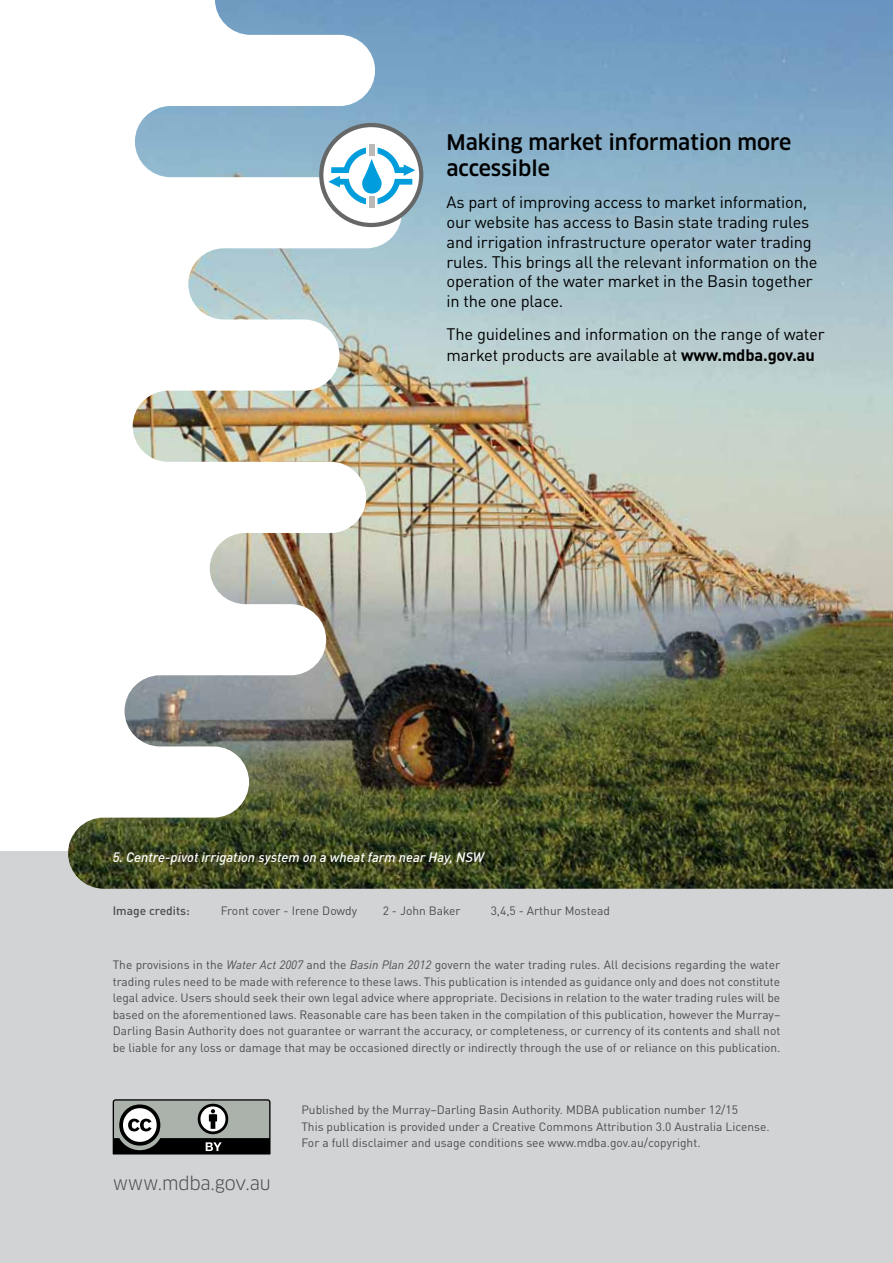
<style>
.page{position:relative;width:893px;height:1263px;background:#fff}
.page>*{position:absolute;margin:0;border:0;box-sizing:border-box;transform-origin:0 0}
.t1{font:500 21px/25.2px "Clan OT";color:#000}
.t2{font:18px "Clan OT";letter-spacing:-.015em;color:#4d4d4f}
.t3{font:16.5px/19.8px "DINOT";letter-spacing:-.01em;color:#000}
.t4{font:italic 500 13.5px "DINOT";color:#fff}
.t5{font:12px/16.5px "DINOT";color:#4d4d4f}
.t6{font:500 12px "DINOT";color:#4d4d4f}
.s1{font-weight:700}
.s2{font-style:italic}
</style>
<div class="page">
<div style="left:0;top:851px;width:893px;height:412px;background:#d1d3d4"></div>
<img style="left:68px;top:0;width:825px;height:889px">
<svg style="left:113px;top:1099px;width:157px;height:55px;background:#757875"></svg>
<svg style="left:319px;top:123px;width:104px;height:104px"></svg>
<h1 class="t1" style="left:446px;top:130px;width:346px">Making market information more accessible</h1>
<p class="t3" style="left:446px;top:192px;width:373px">As part of improving access to market information, our website has access to Basin state trading rules and irrigation infrastructure operator water trading rules. This brings all the relevant information on the operation of the water market in the Basin together in the one place.</p>
<h3 class="t3" style="left:446px;top:323px;width:380px;line-height:21.6px">The guidelines and information on the range of water market products are available at <span class="s1">www.mdba.gov.au</span></h3>
<p class="t4" style="left:113px;top:848px;width:373px">5. Centre-pivot irrigation system on a wheat farm near Hay, NSW</p>
<p class="t6" style="left:113px;top:903px;width:79px">Image credits:</p>
<p class="t5" style="left:221px;top:902px;width:138px">Front cover - Irene Dowdy</p>
<p class="t5" style="left:383px;top:902px;width:79px">2 - John Baker</p>
<p class="t5" style="left:491px;top:902px;width:121px">3,4,5 - Arthur Mostead</p>
<p class="t5" style="left:113px;top:956px;width:669px;text-align:justify">The provisions in the <span class="s2">Water Act 2007</span> and the <span class="s2">Basin Plan 2012</span> govern the water trading rules. All decisions regarding the water trading rules need to be made with reference to these laws. This publication is intended as guidance only and does not constitute legal advice. Users should seek their own legal advice where appropriate. Decisions in relation to the water trading rules will be based on the aforementioned laws. Reasonable care has been taken in the compilation of this publication, however the Murray– Darling Basin Authority does not guarantee or warrant the accuracy, or completeness, or currency of its contents and shall not be liable for any loss or damage that may be occasioned directly or indirectly through the use of or reliance on this publication.</p>
<h2 class="t2" style="left:113px;top:1172px;width:160px">www.mdba.gov.au</h2>
<p class="t5" style="left:301px;top:1102px;width:470px">Published by the Murray–Darling Basin Authority. MDBA publication number 12/15<br>This publication is provided under a Creative Commons Attribution 3.0 Australia License.<br>For a full disclaimer and usage conditions see www.mdba.gov.au/copyright.</p>
</div>
